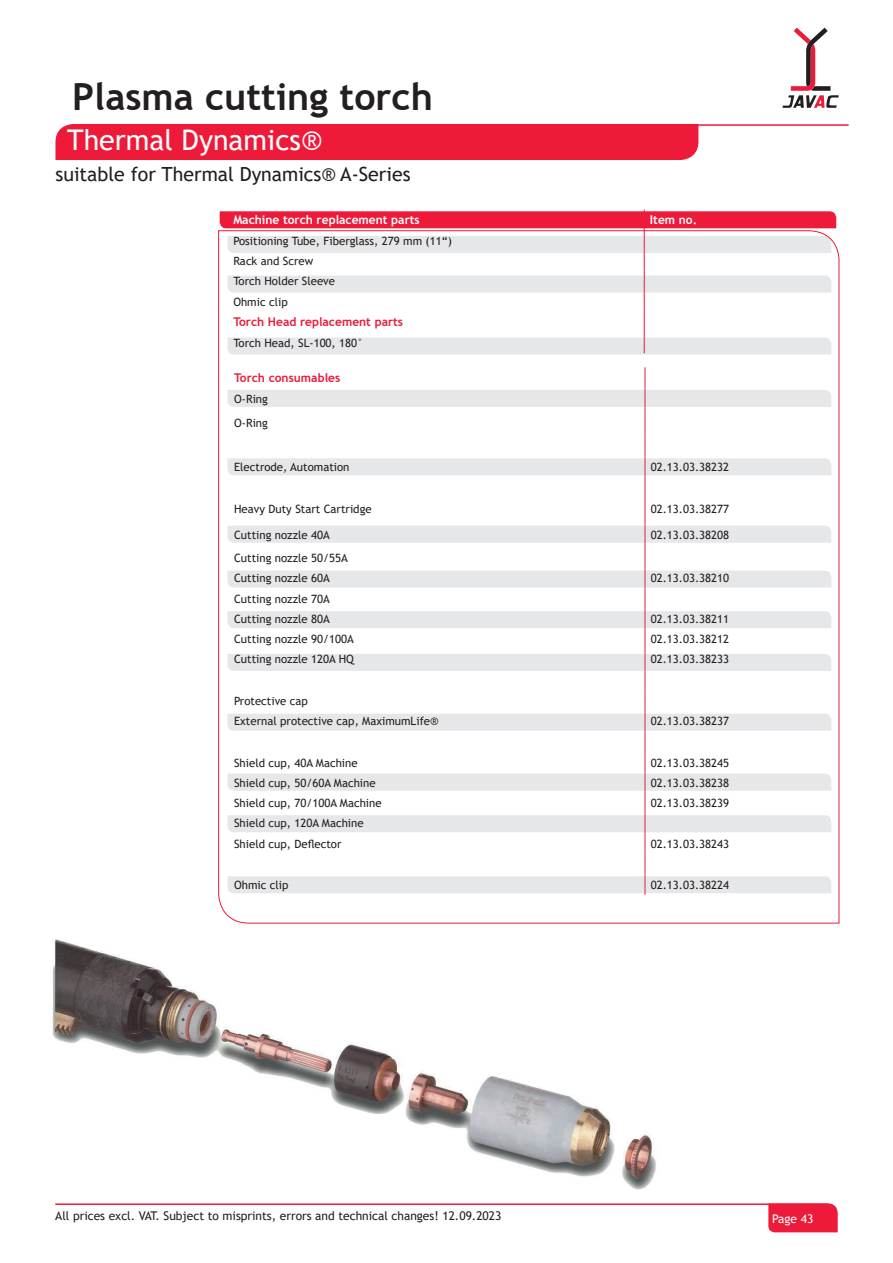
<style>
.page{position:relative;width:893px;height:1263px;background:#fff}
.page>*{position:absolute;margin:0;border:0;box-sizing:border-box;transform-origin:0 0}
.t1{font:700 37.5px "Trebuchet MS";color:#231f20}
.t2{font:28.5px "Trebuchet MS";color:#fff}
.t3{font:19.5px "Trebuchet MS";color:#231f20}
.t4{font:12px "Trebuchet MS";color:#231f20}
.t5{font:700 12px "Trebuchet MS";color:#ed1a3a}
.t6{font:700 12px "Trebuchet MS";color:#fff}
.t7{font:12px "Trebuchet MS";color:#fff}
.t8{font:11.4px "Trebuchet MS";color:#231f20}
</style>
<div class="page">
<div style="left:768px;top:1203px;width:70px;height:29px;background:#ed1a3a"></div>
<svg style="left:782px;top:28px;width:57px;height:80px"></svg>
<hr style="left:75px;top:124px;width:774px;height:2px;background:#ed1a3a">
<div style="left:55px;top:124px;width:643px;height:36px;background:#ed1a3a"></div>
<hr style="left:55px;top:1203px;width:773px;height:2px;background:#ed1a3a">
<img style="left:53px;top:939px;width:603px;height:251px">
<svg style="left:220px;top:210px;width:616px;height:20px;background:#ef3c57"></svg>
<svg style="left:218px;top:230px;width:622px;height:694px"></svg>
<p class="t1" style="left:72px;top:74px;width:362px">Plasma cutting torch</p>
<p class="t2" style="left:67px;top:122px;width:256px">Thermal Dynamics®</p>
<p class="t3" style="left:55px;top:162px;width:357px">suitable for Thermal Dynamics® A-Series</p>
<p class="t6" style="left:233px;top:212px;width:188px">Machine torch replacement parts</p>
<p class="t6" style="left:650px;top:212px;width:49px">Item no.</p>
<p class="t8" style="left:233px;top:234px;width:220px">Positioning Tube, Fiberglass, 279 mm (11“)</p>
<p class="t8" style="left:233px;top:254px;width:81px">Rack and Screw</p>
<p class="t8" style="left:233px;top:274px;width:103px">Torch Holder Sleeve</p>
<p class="t8" style="left:233px;top:294px;width:56px">Ohmic clip</p>
<p class="t5" style="left:233px;top:315px;width:171px">Torch Head replacement parts</p>
<p class="t8" style="left:233px;top:336px;width:131px">Torch Head, SL-100, 180°</p>
<p class="t5" style="left:234px;top:370px;width:108px">Torch consumables</p>
<p class="t8" style="left:234px;top:391px;width:35px">O-Ring</p>
<p class="t8" style="left:234px;top:416px;width:35px">O-Ring</p>
<p class="t8" style="left:234px;top:459px;width:117px">Electrode, Automation</p>
<p class="t8" style="left:651px;top:459px;width:80px">02.13.03.38232</p>
<p class="t8" style="left:234px;top:502px;width:139px">Heavy Duty Start Cartridge</p>
<p class="t8" style="left:651px;top:502px;width:80px">02.13.03.38277</p>
<p class="t8" style="left:234px;top:527px;width:97px">Cutting nozzle 40A</p>
<p class="t8" style="left:651px;top:527px;width:80px">02.13.03.38208</p>
<p class="t8" style="left:234px;top:551px;width:115px">Cutting nozzle 50/55A</p>
<p class="t8" style="left:234px;top:571px;width:97px">Cutting nozzle 60A</p>
<p class="t8" style="left:651px;top:571px;width:80px">02.13.03.38210</p>
<p class="t8" style="left:234px;top:591px;width:97px">Cutting nozzle 70A</p>
<p class="t8" style="left:234px;top:611px;width:97px">Cutting nozzle 80A</p>
<p class="t8" style="left:651px;top:611px;width:80px">02.13.03.38211</p>
<p class="t8" style="left:234px;top:632px;width:121px">Cutting nozzle 90/100A</p>
<p class="t8" style="left:651px;top:632px;width:80px">02.13.03.38212</p>
<p class="t8" style="left:234px;top:652px;width:121px">Cutting nozzle 120A HQ</p>
<p class="t8" style="left:651px;top:652px;width:80px">02.13.03.38233</p>
<p class="t8" style="left:234px;top:693px;width:75px">Protective cap</p>
<p class="t8" style="left:234px;top:714px;width:206px">External protective cap, MaximumLife®</p>
<p class="t8" style="left:651px;top:714px;width:80px">02.13.03.38237</p>
<p class="t8" style="left:234px;top:755px;width:125px">Shield cup, 40A Machine</p>
<p class="t8" style="left:651px;top:755px;width:80px">02.13.03.38245</p>
<p class="t8" style="left:234px;top:776px;width:143px">Shield cup, 50/60A Machine</p>
<p class="t8" style="left:651px;top:776px;width:80px">02.13.03.38238</p>
<p class="t8" style="left:234px;top:796px;width:149px">Shield cup, 70/100A Machine</p>
<p class="t8" style="left:651px;top:796px;width:80px">02.13.03.38239</p>
<p class="t8" style="left:234px;top:816px;width:131px">Shield cup, 120A Machine</p>
<p class="t8" style="left:234px;top:836px;width:109px">Shield cup, Deflector</p>
<p class="t8" style="left:651px;top:836px;width:80px">02.13.03.38243</p>
<p class="t8" style="left:234px;top:877px;width:56px">Ohmic clip</p>
<p class="t8" style="left:651px;top:877px;width:80px">02.13.03.38224</p>
<p class="t4" style="left:55px;top:1208px;width:448px">All prices excl. VAT. Subject to misprints, errors and technical changes! 12.09.2023</p>
<p class="t7" style="left:772px;top:1211px;width:43px">Page 43</p>
</div>
